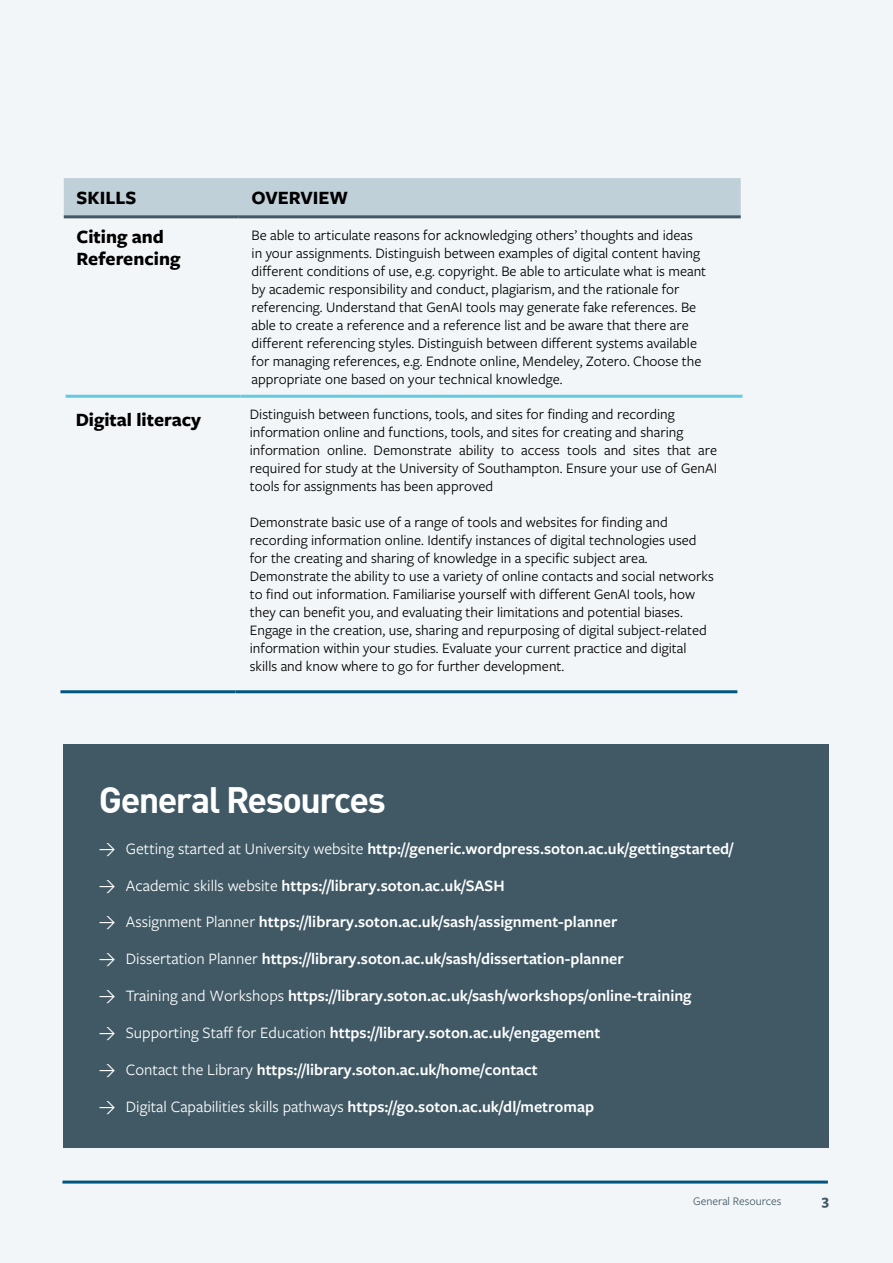
<style>
.page{position:relative;width:893px;height:1263px;background:#f3f6f8}
.page>*{position:absolute;margin:0;border:0;box-sizing:border-box;transform-origin:0 0}
.Sell{font:700 36px "DINOT";letter-spacing:-.045em;color:#fff}
.Table_Headings{font:700 19.5px/22.5px "Freight Sans Pro";color:#000}
.t1{font:600 16.5px "Freight Sans Pro";color:#fff}
.Head_Tell{font:15px/18px "Freight Sans Pro";color:#000}
.t2{font:700 15px "Freight Sans Pro";color:#405965}
.Head_Tell-2{font:12px "Freight Sans Pro";color:#405965}
.s1{font-family:"DINOT";font-weight:400}
.s2{font-weight:400}
</style>
<div class="page">
<hr style="left:62px;top:1180px;width:766px;height:3px;background:#00567e">
<div style="left:64px;top:744px;width:765px;height:404px;background:#405965"></div>
<div style="left:64px;top:178px;width:677px;height:37px;background:#c0d0d9"></div>
<hr style="left:66px;top:395px;width:175px;height:3px;background:#62cae3">
<hr style="left:241px;top:395px;width:501px;height:3px;background:#62cae3">
<hr style="left:60px;top:690px;width:175px;height:3px;background:#00567e">
<hr style="left:235px;top:690px;width:502px;height:3px;background:#00567e">
<hr style="left:64px;top:215px;width:175px;height:3px;background:#405965">
<hr style="left:239px;top:215px;width:502px;height:3px;background:#405965">
<p class="Table_Headings" style="left:77px;top:186px;width:61px">SKILLS</p>
<p class="Table_Headings" style="left:252px;top:186px;width:98px">OVERVIEW</p>
<p class="Table_Headings" style="left:77px;top:224px;width:105px">Citing and<br>Referencing</p>
<p class="Head_Tell" style="left:252px;top:225px;width:456px">Be able to articulate reasons for acknowledging others’ thoughts and ideas in your assignments. Distinguish between examples of digital content having different conditions of use, e.g. copyright. Be able to articulate what is meant by academic responsibility and conduct, plagiarism, and the rationale for referencing. Understand that GenAI tools may generate fake references. Be able to create a reference and a reference list and be aware that there are different referencing styles. Distinguish between different systems available for managing references, e.g. Endnote online, Mendeley, Zotero. Choose the appropriate one based on your technical knowledge.</p>
<p class="Table_Headings" style="left:76px;top:408px;width:127px">Digital literacy</p>
<p class="Head_Tell" style="left:250px;top:404px;width:469px">Distinguish between functions, tools, and sites for finding and recording information online and functions, tools, and sites for creating and sharing information online. Demonstrate ability to access tools and sites that are required for study at the University of Southampton. Ensure your use of GenAI tools for assignments has been approved</p>
<p class="Head_Tell" style="left:250px;top:512px;width:465px">Demonstrate basic use of a range of tools and websites for finding and recording information online. Identify instances of digital technologies used for the creating and sharing of knowledge in a specific subject area.<br>Demonstrate the ability to use a variety of online contacts and social networks to find out information. Familiarise yourself with different GenAI tools, how they can benefit you, and evaluating their limitations and potential biases.<br>Engage in the creation, use, sharing and repurposing of digital subject-related information within your studies. Evaluate your current practice and digital skills and know where to go for further development.</p>
<p class="Sell" style="left:99px;top:771px;width:289px">General Resources</p>
<p class="t1" style="left:99px;top:837px;width:636px"><span class="s1">→</span> <span class="s2">Getting started at University website</span> http://generic.wordpress.soton.ac.uk/gettingstarted/</p>
<p class="t1" style="left:99px;top:874px;width:407px"><span class="s1">→</span> <span class="s2">Academic skills website</span> https://library.soton.ac.uk/SASH</p>
<p class="t1" style="left:99px;top:911px;width:520px"><span class="s1">→</span> <span class="s2">Assignment Planner</span> https://library.soton.ac.uk/sash/assignment-planner</p>
<p class="t1" style="left:99px;top:948px;width:527px"><span class="s1">→</span> <span class="s2">Dissertation Planner</span> https://library.soton.ac.uk/sash/dissertation-planner</p>
<p class="t1" style="left:99px;top:984px;width:594px"><span class="s1">→</span> <span class="s2">Training and Workshops</span> https://library.soton.ac.uk/sash/workshops/online-training</p>
<p class="t1" style="left:99px;top:1021px;width:503px"><span class="s1">→</span> <span class="s2">Supporting Staff for Education</span> https://library.soton.ac.uk/engagement</p>
<p class="t1" style="left:99px;top:1058px;width:440px"><span class="s1">→</span> <span class="s2">Contact the Library</span> https://library.soton.ac.uk/home/contact</p>
<p class="t1" style="left:99px;top:1095px;width:497px"><span class="s1">→</span> <span class="s2">Digital Capabilities skills pathways</span> https://go.soton.ac.uk/dl/metromap</p>
<p class="Head_Tell-2" style="left:693px;top:1193px;width:90px">General Resources</p>
<p class="t2" style="left:822px;top:1190px;width:9px">3</p>
</div>
